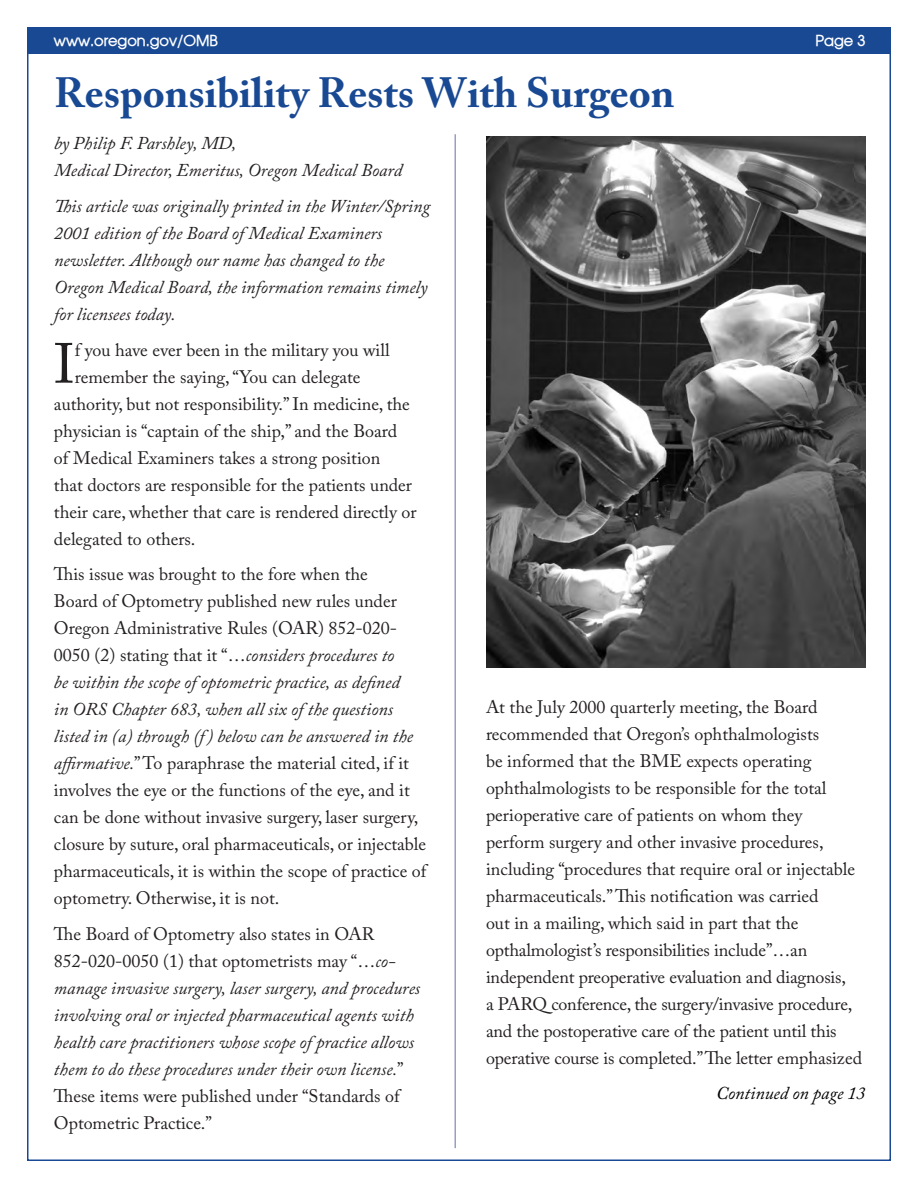
<style>
.page{position:relative;width:918px;height:1188px;background:#fff}
.page>*{position:absolute;margin:0;border:0;box-sizing:border-box;transform-origin:0 0}
.t1{font:55.95px "Adobe Caslon Pro";color:#231f20}
.t2{font:700 42px "Adobe Caslon Pro";color:#194993}
.t3{font:18px/27px "Adobe Caslon Pro";color:#231f20}
.t4{font:italic 18px/27px "Adobe Caslon Pro";color:#231f20}
.t5{font:italic 18px "Adobe Caslon Pro";color:#000}
.t6{font:700 15px "Atilla";color:#fff}
.s1{font-style:italic}
.s2{font-style:normal}
</style>
<div class="page">
<div style="left:28px;top:28px;width:862px;height:26px;background:#194993"></div>
<hr style="left:454px;top:134px;width:2px;height:1014px;background:#979ec8">
<img style="left:486px;top:136px;width:380px;height:532px">
<p class="t6" style="left:54px;top:31px;width:165px">www.oregon.gov/OMB</p>
<p class="t6" style="left:816px;top:31px;width:51px">Page 3</p>
<p class="t2" style="left:54px;top:68px;width:622px">Responsibility Rests With Surgeon</p>
<p class="t4" style="left:54px;top:130px;width:350px">by Philip F. Parshley, MD,<br>Medical Director, Emeritus, Oregon Medical Board</p>
<p class="t4" style="left:54px;top:192px;width:378px">This article was originally printed in the Winter/Spring 2001 edition of the Board of Medical Examiners newsletter. Although our name has changed to the Oregon Medical Board, the information remains timely for licensees today.</p>
<p class="t1" style="left:54px;top:331px;width:22px">I</p>
<p class="t3" style="left:75px;top:336px;width:316px">f you have ever been in the military you will</p>
<p class="t3" style="left:75px;top:363px;width:287px">remember the saying, “You can delegate</p>
<p class="t3" style="left:54px;top:390px;width:357px">authority, but not responsibility.” In medicine, the</p>
<p class="t3" style="left:54px;top:417px;width:345px">physician is “captain of the ship,” and the Board</p>
<p class="t3" style="left:54px;top:444px;width:328px">of Medical Examiners takes a strong position</p>
<p class="t3" style="left:54px;top:471px;width:360px">that doctors are responsible for the patients under</p>
<p class="t3" style="left:54px;top:498px;width:364px">their care, whether that care is rendered directly or</p>
<p class="t3" style="left:54px;top:525px;width:143px">delegated to others.</p>
<p class="t3" style="left:54px;top:561px;width:374px">This issue was brought to the fore when the<br>Board of Optometry published new rules under Oregon Administrative Rules (OAR) 852-020- 0050 (2) stating that it “…<span class="s1">considers procedures to<br>be within the scope of optometric practice, as defined<br>in ORS Chapter 683, when all six of the questions listed in (a) through (f ) below can be answered in the affirmative.</span>” To paraphrase the material cited, if it involves the eye or the functions of the eye, and it can be done without invasive surgery, laser surgery, closure by suture, oral pharmaceuticals, or injectable pharmaceuticals, it is within the scope of practice of optometry. Otherwise, it is not.</p>
<p class="t4" style="left:54px;top:920px;width:368px"><span class="s2">The Board of Optometry also states in OAR 852-020-0050 (1) that optometrists may “…</span>co&shy;manage invasive surgery, laser surgery, and procedures involving oral or injected pharmaceutical agents with health care practitioners whose scope of practice allows them to do these procedures under their own license.<span class="s2">” These items were published under “Standards of Optometric Practice.”</span></p>
<p class="t3" style="left:486px;top:694px;width:378px">At the July 2000 quarterly meeting, the Board recommended that Oregon’s ophthalmologists<br>be informed that the BME expects operating ophthalmologists to be responsible for the total perioperative care of patients on whom they perform surgery and other invasive procedures, including “procedures that require oral or injectable pharmaceuticals.” This notification was carried<br>out in a mailing, which said in part that the opthalmologist’s responsibilities include”…an independent preoperative evaluation and diagnosis,<br>a PARQ conference, the surgery/invasive procedure, and the postoperative care of the patient until this operative course is completed.” The letter emphasized</p>
<p class="t5" style="left:716px;top:1083px;width:151px">Continued on page 13</p>
</div>
